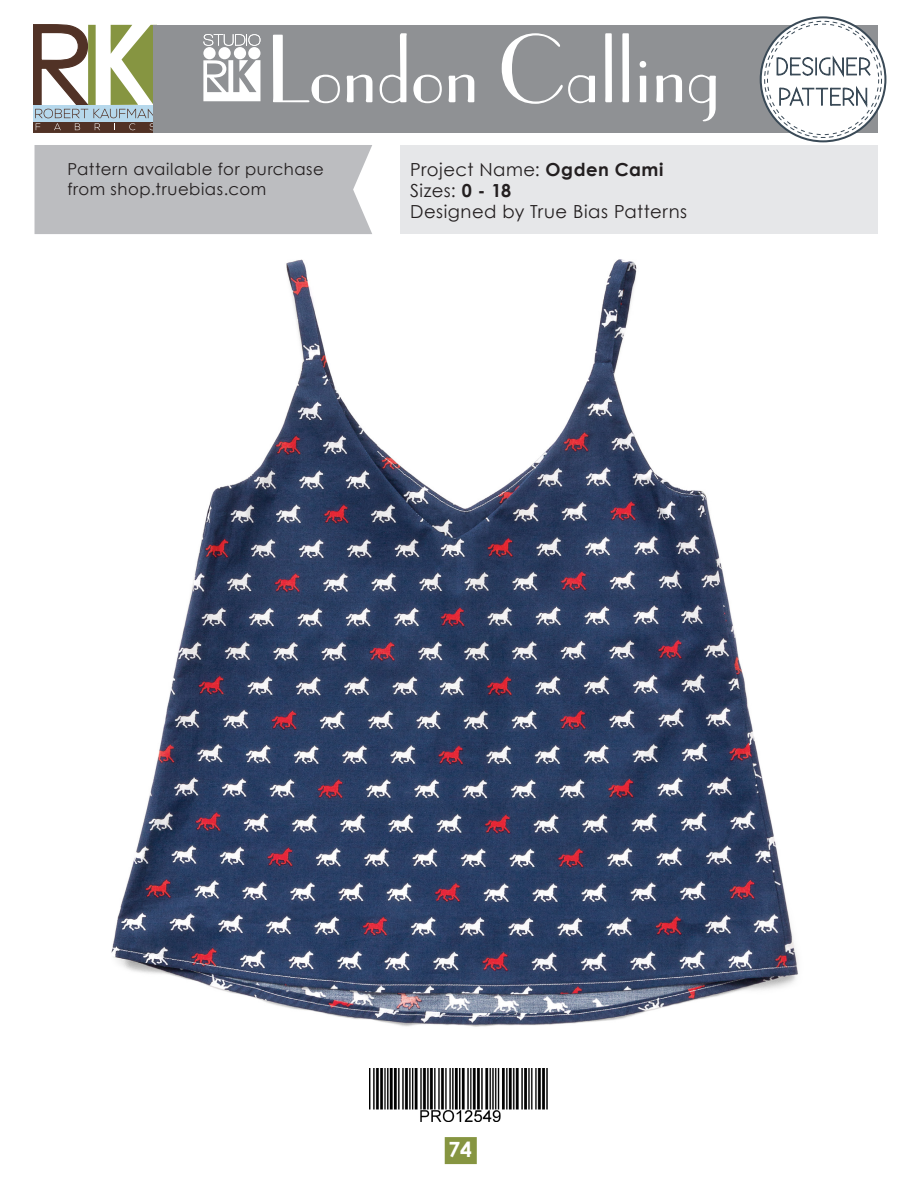
<style>
.page{position:relative;width:918px;height:1188px;background:#fff}
.page>*{position:absolute;margin:0;border:0;box-sizing:border-box;transform-origin:0 0}
.t1{font:700 21px "Century Gothic";color:#fff}
.t2{font:18px/21px "Century Gothic";letter-spacing:.03em;color:#231f20}
.t3{font:16.5px/19.8px "Century Gothic";letter-spacing:.035em;color:#231f20}
.s1{font-weight:700}
</style>
<div class="page">
<img style="left:369px;top:1068px;width:179px;height:54px">
<div style="left:400px;top:146px;width:478px;height:88px;background:#e6e7e9"></div>
<div style="left:35px;top:145px;width:337px;height:89px;background:#bcbdc0"></div>
<img style="left:111px;top:259px;width:688px;height:768px">
<div style="left:445px;top:1137px;width:32px;height:27px;background:#869541"></div>
<svg style="left:34px;top:25px;width:119px;height:107px"></svg>
<div style="left:153px;top:25px;width:725px;height:107px;background:#8f9194"></div>
<svg style="left:273px;top:35px;width:67px;height:68px"></svg>
<svg style="left:347px;top:75px;width:25px;height:27px"></svg>
<svg style="left:380px;top:33px;width:27px;height:70px"></svg>
<svg style="left:413px;top:75px;width:29px;height:28px"></svg>
<svg style="left:449px;top:75px;width:25px;height:27px"></svg>
<svg style="left:502px;top:33px;width:93px;height:71px"></svg>
<svg style="left:605px;top:33px;width:7px;height:69px"></svg>
<svg style="left:622px;top:33px;width:7px;height:69px"></svg>
<svg style="left:640px;top:61px;width:6px;height:41px"></svg>
<svg style="left:656px;top:75px;width:26px;height:27px"></svg>
<svg style="left:689px;top:75px;width:27px;height:46px"></svg>
<svg style="left:203px;top:60px;width:57px;height:41px"></svg>
<div style="left:203px;top:47px;width:13px;height:12px;background:#fff;border-radius:50%"></div>
<div style="left:218px;top:47px;width:13px;height:12px;background:#fff;border-radius:50%"></div>
<div style="left:234px;top:47px;width:12px;height:12px;background:#fff;border-radius:50%"></div>
<div style="left:248px;top:47px;width:12px;height:12px;background:#fff;border-radius:50%"></div>
<svg style="left:203px;top:34px;width:57px;height:12px"></svg>
<svg style="left:761px;top:17px;width:124px;height:124px"></svg>
<div style="left:760px;top:16px;width:126px;height:126px;border:2px solid #3a4a57;border-radius:50%"></div>
<svg style="left:765px;top:21px;width:117px;height:116px"></svg>
<div style="left:767px;top:24px;width:112px;height:111px;background:#fff;border-radius:50%"></div>
<svg style="left:776px;top:55px;width:95px;height:55px"></svg>
<p class="t3" style="left:67px;top:159px;width:258px">Pattern available for purchase from shop.truebias.com</p>
<p class="t2" style="left:410px;top:159px;width:279px">Project Name: <span class="s1">Ogden Cami<br></span>Sizes: <span class="s1">0 - 18<br></span>Designed by True Bias Patterns</p>
<p class="t1" style="left:449px;top:1134px;width:25px">74</p>
</div>
